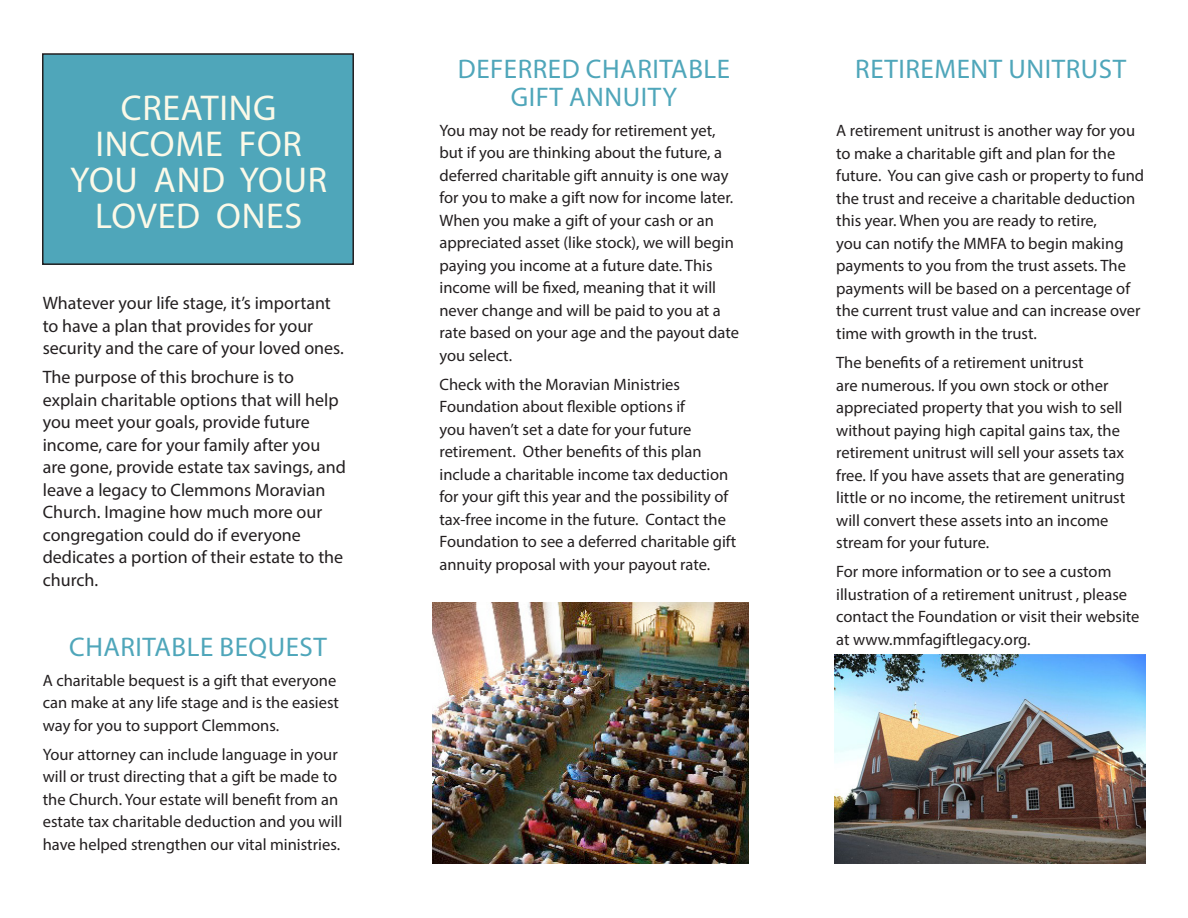
<style>
.page{position:relative;width:1188px;height:918px;background:#fff}
.page>*{position:absolute;margin:0;border:0;box-sizing:border-box;transform-origin:0 0}
.t1{font:36px/36px "Myriad Pro";letter-spacing:.02em;color:#fbf9e8;text-align:center}
.t2{font:27px/28.5px "Myriad Pro";letter-spacing:.02em;color:#4fa6ba;text-align:center}
.t3{font:18px/22.5px "Myriad Pro";color:#231f20}
.t4{font:16.5px/22.5px "Myriad Pro";color:#231f20}
</style>
<div class="page">
<div style="left:43px;top:54px;width:310px;height:210px;background:#4fa6ba"></div>
<div style="left:42px;top:53px;width:312px;height:212px;border:2px solid #231f20"></div>
<img style="left:432px;top:603px;width:316px;height:261px">
<img style="left:835px;top:654px;width:310px;height:209px">
<p class="t1" style="left:70px;top:89px;width:258px">CREATING<br>INCOME FOR<br>YOU AND YOUR<br>LOVED ONES</p>
<p class="t3" style="left:43px;top:292px;width:303px">Whatever your life stage, it’s important to have a plan that provides for your security and the care of your loved ones.</p>
<p class="t3" style="left:43px;top:366px;width:305px">The purpose of this brochure is to explain charitable options that will help you meet your goals, provide future income, care for your family after you are gone, provide estate tax savings, and leave a legacy to Clemmons Moravian Church. Imagine how much more our congregation could do if everyone dedicates a portion of their estate to the church.</p>
<p class="t2" style="left:69px;top:633px;width:259px">CHARITABLE BEQUEST</p>
<p class="t4" style="left:43px;top:669px;width:298px">A charitable bequest is a gift that everyone can make at any life stage and is the easiest way for you to support Clemmons.</p>
<p class="t4" style="left:43px;top:743px;width:301px">Your attorney can include language in your will or trust directing that a gift be made to the Church. Your estate will benefit from an estate tax charitable deduction and you will have helped strengthen our vital ministries.</p>
<p class="t2" style="left:458px;top:54px;width:274px">DEFERRED CHARITABLE<br>GIFT ANNUITY</p>
<p class="t4" style="left:440px;top:119px;width:301px">You may not be ready for retirement yet, but if you are thinking about the future, a deferred charitable gift annuity is one way for you to make a gift now for income later.<br>When you make a gift of your cash or an appreciated asset (like stock), we will begin paying you income at a future date. This income will be fixed, meaning that it will never change and will be paid to you at a rate based on your age and the payout date you select.</p>
<p class="t4" style="left:440px;top:373px;width:298px">Check with the Moravian Ministries Foundation about flexible options if<br>you haven’t set a date for your future retirement. Other benefits of this plan include a charitable income tax deduction for your gift this year and the possibility of tax-free income in the future. Contact the Foundation to see a deferred charitable gift annuity proposal with your payout rate.</p>
<p class="t2" style="left:855px;top:54px;width:272px">RETIREMENT UNITRUST</p>
<p class="t4" style="left:836px;top:119px;width:310px">A retirement unitrust is another way for you to make a charitable gift and plan for the future. You can give cash or property to fund the trust and receive a charitable deduction this year. When you are ready to retire,<br>you can notify the MMFA to begin making payments to you from the trust assets. The payments will be based on a percentage of the current trust value and can increase over time with growth in the trust.</p>
<p class="t4" style="left:836px;top:351px;width:290px">The benefits of a retirement unitrust<br>are numerous. If you own stock or other appreciated property that you wish to sell without paying high capital gains tax, the retirement unitrust will sell your assets tax free. If you have assets that are generating little or no income, the retirement unitrust will convert these assets into an income stream for your future.</p>
<p class="t4" style="left:836px;top:560px;width:305px">For more information or to see a custom illustration of a retirement unitrust , please contact the Foundation or visit their website at www.mmfagiftlegacy.org.</p>
</div>
